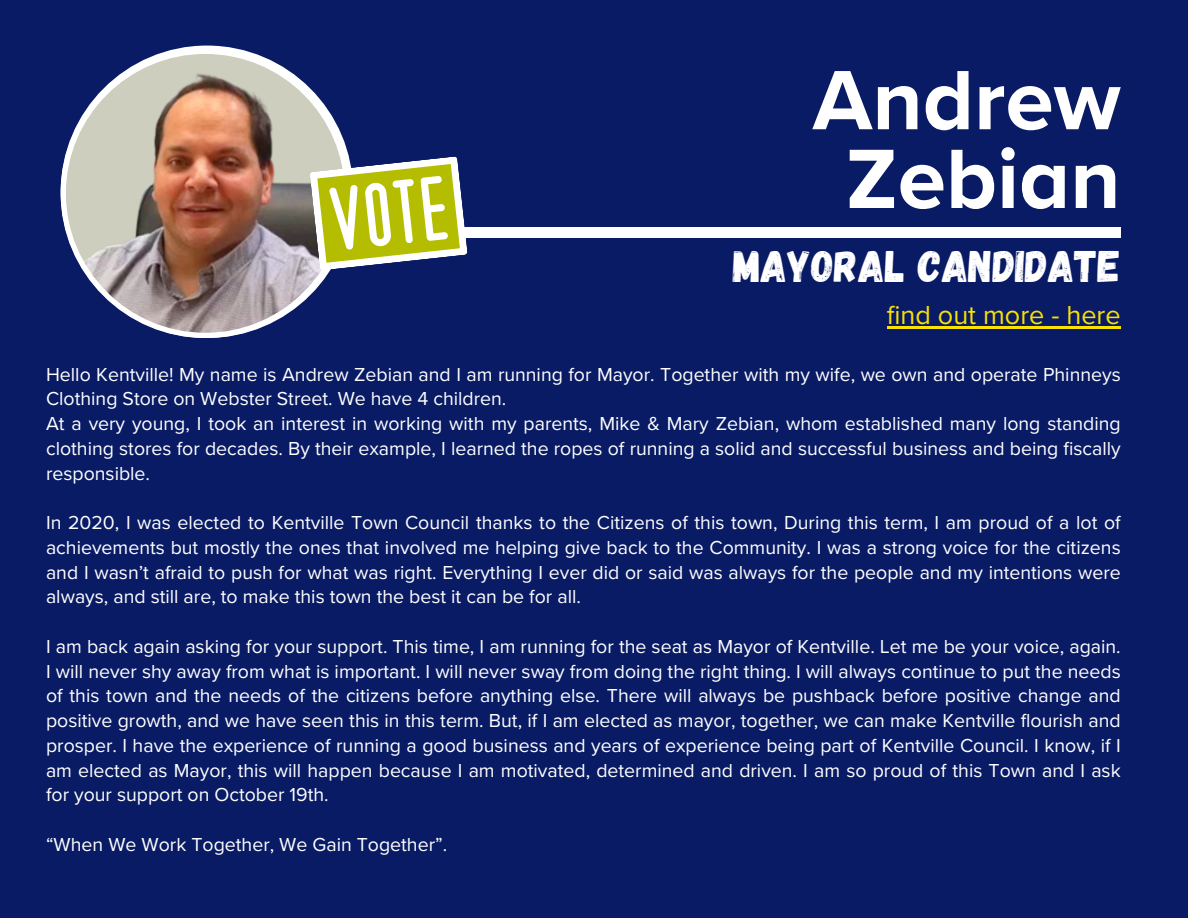
<style>
.page{position:relative;width:1188px;height:918px;background:#091b65}
.page>*{position:absolute;margin:0;border:0;box-sizing:border-box;transform-origin:0 0}
.t1{font:700 87.3px/78.8px "Proxima Nova A";color:#fff;text-align:center}
.t2{font:44.1px "Gagalin";color:#fff}
.t3{font:27px "Proxima Nova";color:#fae100}
.t4{font:19.5px/24.8px "Proxima Nova";color:#fff;text-align:justify}
</style>
<div class="page">
<div style="left:283px;top:228px;width:838px;height:10px;background:#fff"></div>
<img style="left:61px;top:49px;width:288px;height:289px">
<svg style="left:310px;top:156px;width:158px;height:115px"></svg>
<hr style="left:887px;top:326px;width:234px;height:3px;background:#fae100">
<p class="t1" style="left:813px;top:65px;width:310px">Andrew<br>Zebian</p>
<p class="t2" style="left:733px;top:238px;width:389px">MAYORAL CANDIDATE</p>
<p class="t3" style="left:887px;top:303px;width:235px">find out more - here</p>
<p class="t4" style="left:46px;top:363px;width:1076px">Hello Kentville! My name is Andrew Zebian and I am running for Mayor. Together with my wife, we own and operate Phinneys<br>Clothing Store on Webster Street. We have 4 children.</p>
<p class="t4" style="left:46px;top:412px;width:1076px">At a very young, I took an interest in working with my parents, Mike &amp; Mary Zebian, whom established many long standing clothing stores for decades. By their example, I learned the ropes of running a solid and successful business and being fiscally responsible.</p>
<h1 class="t4" style="left:46px;top:511px;width:1076px">In 2020, I was elected to Kentville Town Council thanks to the Citizens of this town, During this term, I am proud of a lot of achievements but mostly the ones that involved me helping give back to the Community. I was a strong voice for the citizens and I wasn’t afraid to push for what was right. Everything I ever did or said was always for the people and my intentions were always, and still are, to make this town the best it can be for all.</h1>
<p class="t4" style="left:46px;top:635px;width:1076px">I am back again asking for your support. This time, I am running for the seat as Mayor of Kentville. Let me be your voice, again.<br>I will never shy away from what is important. I will never sway from doing the right thing. I will always continue to put the needs of this town and the needs of the citizens before anything else. There will always be pushback before positive change and positive growth, and we have seen this in this term. But, if I am elected as mayor, together, we can make Kentville flourish and prosper. I have the experience of running a good business and years of experience being part of Kentville Council. I know, if I am elected as Mayor, this will happen because I am motivated, determined and driven. I am so proud of this Town and I ask for your support on October 19th.</p>
<h3 class="t4" style="left:46px;top:833px;width:403px">“When We Work Together, We Gain Together”.</h3>
</div>
